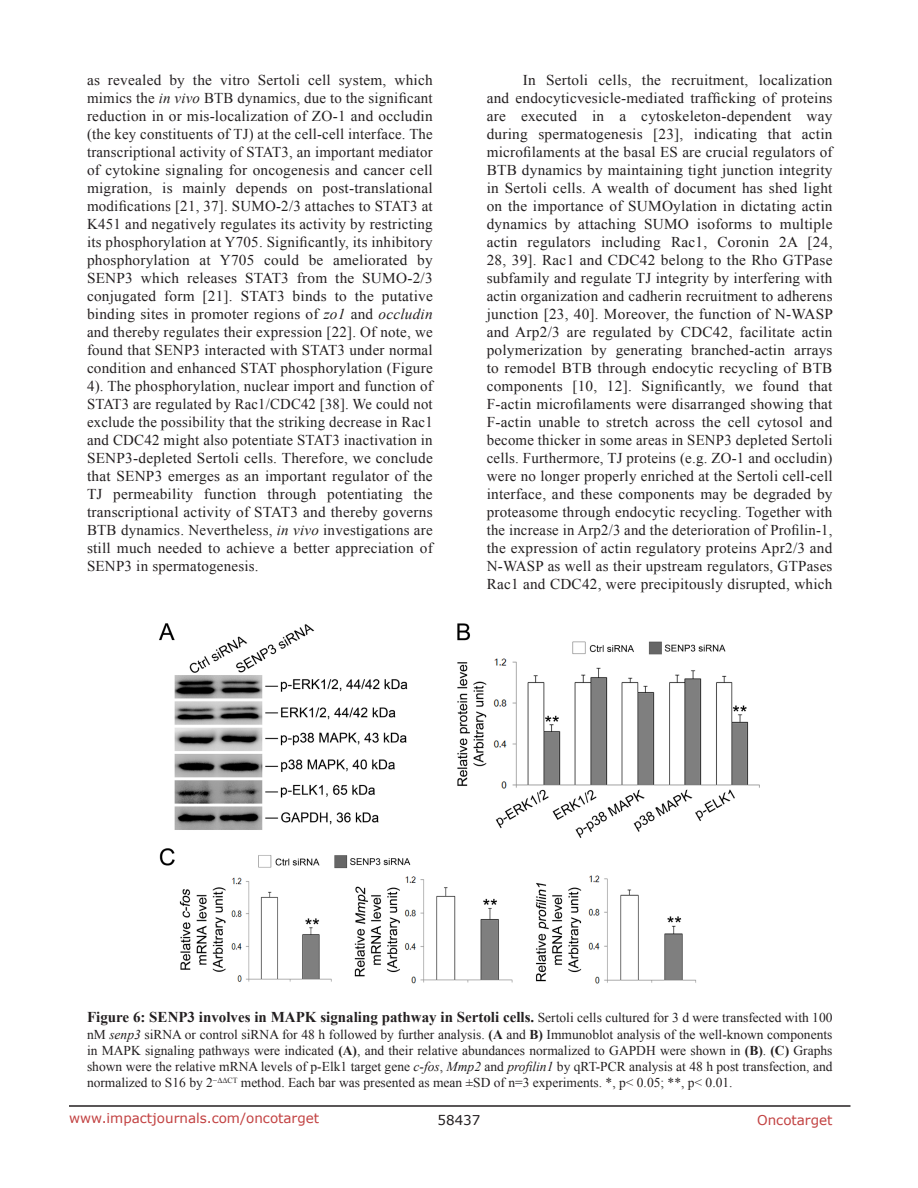
<style>
.page{position:relative;width:918px;height:1188px;background:#fff}
.page>*{position:absolute;margin:0;border:0;box-sizing:border-box;transform-origin:0 0}
.BodyText{font:15px/18px "Times New Roman";letter-spacing:.015em;color:#231f20;text-align:justify}
.figuretext{font:700 15px "Times New Roman";color:#231f20}
.figuretext-2{font:13.5px/16.2px "Times New Roman";color:#231f20;text-align:justify}
.t1{font:13.5px "Verdana";color:#c24141}
.t2{font:13.5px "Verdana";color:#231f20}
.s1{font-style:italic}
.s2{font-weight:400;font-size:13.5px}
.s3{font-weight:700}
</style>
<div class="page">
<hr style="left:69px;top:1105px;width:781px;height:2px;background:#231f20">
<img style="left:159px;top:623px;width:601px;height:361px">
<p class="BodyText" style="left:87px;top:71px;width:347px">as revealed by the vitro Sertoli cell system, which mimics the <span class="s1">in vivo</span> BTB dynamics, due to the significant reduction in or mis-localization of ZO-1 and occludin (the key constituents of TJ) at the cell-cell interface. The transcriptional activity of STAT3, an important mediator of cytokine signaling for oncogenesis and cancer cell migration, is mainly depends on post-translational modifications [21, 37]. SUMO-2/3 attaches to STAT3 at K451 and negatively regulates its activity by restricting its phosphorylation at Y705. Significantly, its inhibitory phosphorylation at Y705 could be ameliorated by SENP3 which releases STAT3 from the SUMO-2/3 conjugated form [21]. STAT3 binds to the putative binding sites in promoter regions of <span class="s1">zo1</span> and <span class="s1">occludin </span>and thereby regulates their expression [22]. Of note, we found that SENP3 interacted with STAT3 under normal condition and enhanced STAT phosphorylation (Figure 4). The phosphorylation, nuclear import and function of STAT3 are regulated by Rac1/CDC42 [38]. We could not exclude the possibility that the striking decrease in Rac1 and CDC42 might also potentiate STAT3 inactivation in SENP3-depleted Sertoli cells. Therefore, we conclude that SENP3 emerges as an important regulator of the TJ permeability function through potentiating the transcriptional activity of STAT3 and thereby governs BTB dynamics. Nevertheless, <span class="s1">in vivo</span> investigations are still much needed to achieve a better appreciation of SENP3 in spermatogenesis.</p>
<p class="BodyText" style="left:487px;top:71px;width:348px;text-indent:36px">In Sertoli cells, the recruitment, localization and endocyticvesicle-mediated trafficking of proteins are executed in a cytoskeleton-dependent way during spermatogenesis [23], indicating that actin microfilaments at the basal ES are crucial regulators of BTB dynamics by maintaining tight junction integrity in Sertoli cells. A wealth of document has shed light on the importance of SUMOylation in dictating actin dynamics by attaching SUMO isoforms to multiple actin regulators including Rac1, Coronin 2A [24, 28, 39]. Rac1 and CDC42 belong to the Rho GTPase subfamily and regulate TJ integrity by interfering with actin organization and cadherin recruitment to adherens junction [23, 40]. Moreover, the function of N-WASP and Arp2/3 are regulated by CDC42, facilitate actin polymerization by generating branched-actin arrays to remodel BTB through endocytic recycling of BTB components [10, 12]. Significantly, we found that F-actin microfilaments were disarranged showing that F-actin unable to stretch across the cell cytosol and become thicker in some areas in SENP3 depleted Sertoli cells. Furthermore, TJ proteins (e.g. ZO-1 and occludin) were no longer properly enriched at the Sertoli cell-cell interface, and these components may be degraded by proteasome through endocytic recycling. Together with the increase in Arp2/3 and the deterioration of Profilin-1, the expression of actin regulatory proteins Apr2/3 and N-WASP as well as their upstream regulators, GTPases Rac1 and CDC42, were precipitously disrupted, which</p>
<p class="figuretext" style="left:87px;top:1007px;width:747px">Figure 6: SENP3 involves in MAPK signaling pathway in Sertoli cells. <span class="s2">Sertoli cells cultured for 3 d were transfected with 100</span></p>
<p class="figuretext-2" style="left:87px;top:1026px;width:747px">nM <span class="s1">senp3</span> siRNA or control siRNA for 48 h followed by further analysis. <span class="s3">(A</span> and <span class="s3">B)</span> Immunoblot analysis of the well-known components in MAPK signaling pathways were indicated <span class="s3">(A)</span>, and their relative abundances normalized to GAPDH were shown in <span class="s3">(B)</span>. <span class="s3">(C)</span> Graphs shown were the relative mRNA levels of p-Elk1 target gene <span class="s1">c-fos</span>, <span class="s1">Mmp2</span> and <span class="s1">profilin1</span> by qRT-PCR analysis at 48 h post transfection, and normalized to S16 by 2<sup>−ΔΔCT</sup> method. Each bar was presented as mean ±SD of n=3 experiments. *, p&lt; 0.05; **, p&lt; 0.01.</p>
<p class="t1" style="left:69px;top:1109px;width:252px">www.impactjournals.com/oncotarget</p>
<p class="t2" style="left:438px;top:1111px;width:44px">58437</p>
<p class="t1" style="left:757px;top:1111px;width:77px">Oncotarget</p>
</div>
